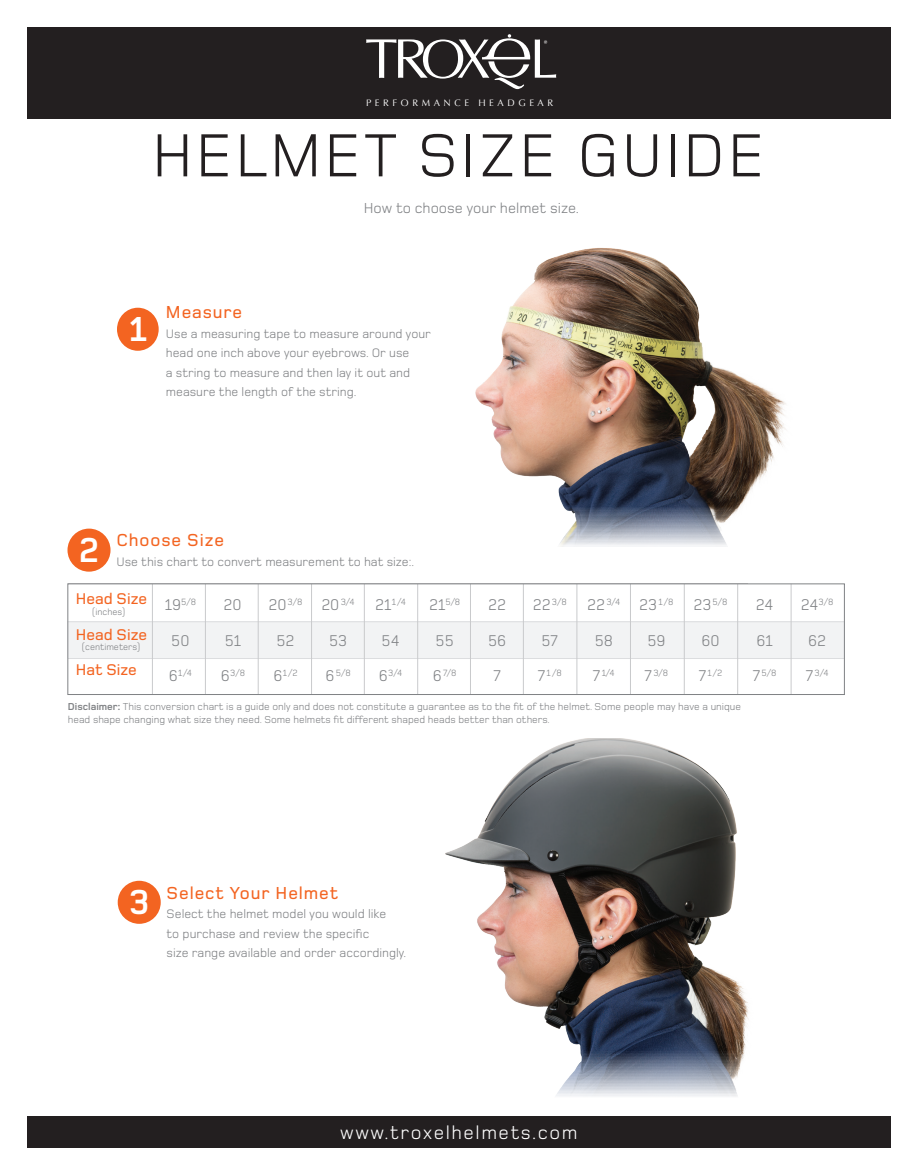
<style>
.page{position:relative;width:918px;height:1175px;background:#fff}
.page>*{position:absolute;margin:0;border:0;box-sizing:border-box;transform-origin:0 0}
.t1{font:63px "Foundry Monoline";letter-spacing:.04em;color:#231f20}
.t2{font:700 36px "Foundry Monoline";color:#fff}
.t3{font:19.5px "Foundry Monoline";letter-spacing:.08em;color:#fff}
.t4{font:500 18px "Foundry Monoline";letter-spacing:.05em;color:#f36421}
.t5{font:16.05px "Foundry Monoline";color:#808285}
.t6{font:500 16.05px "Foundry Monoline";color:#f36421}
.t7{font:15px "Foundry Monoline";color:#808285}
.t8{font:12.75px/19.5px "Foundry Monoline";color:#808285}
.t9{font:10.35px/12.5px "Foundry Monoline";color:#808285}
.t10{font:9.45px "Foundry Monoline";color:#808285}
.t11{font:9.45px "Optima";letter-spacing:.385em;color:#fff}
.s1{font-weight:400;color:#808285}
.s2{font-weight:400;font-size:9.45px;color:#808285}
.s3{font-size:16.05px}
.s4{font-weight:700}
</style>
<div class="page">
<div style="left:27px;top:27px;width:864px;height:92px;background:#231f20"></div>
<svg style="left:366px;top:34px;width:190px;height:55px"></svg>
<div style="left:117px;top:308px;width:42px;height:43px;background:#f36421;border-radius:50%"></div>
<div style="left:68px;top:528px;width:43px;height:43px;background:#f36421;border-radius:50%"></div>
<div style="left:118px;top:880px;width:43px;height:43px;background:#f36421;border-radius:50%"></div>
<div style="left:68px;top:621px;width:776px;height:37px;background:#f2f3f4"></div>
<hr style="left:68px;top:621px;width:776px;height:1px;background:#dcdddf">
<hr style="left:68px;top:658px;width:776px;height:1px;background:#dcdddf">
<hr style="left:152px;top:584px;width:1px;height:110px;background:#c9cacc">
<hr style="left:205px;top:584px;width:1px;height:110px;background:#c9cacc">
<hr style="left:258px;top:584px;width:1px;height:110px;background:#c9cacc">
<hr style="left:311px;top:584px;width:1px;height:110px;background:#c9cacc">
<hr style="left:364px;top:584px;width:1px;height:110px;background:#c9cacc">
<hr style="left:417px;top:584px;width:1px;height:110px;background:#c9cacc">
<hr style="left:470px;top:584px;width:1px;height:110px;background:#c9cacc">
<hr style="left:523px;top:584px;width:1px;height:110px;background:#c9cacc">
<hr style="left:577px;top:584px;width:1px;height:110px;background:#c9cacc">
<hr style="left:684px;top:584px;width:1px;height:110px;background:#c9cacc">
<hr style="left:630px;top:584px;width:1px;height:110px;background:#c9cacc">
<hr style="left:737px;top:584px;width:1px;height:110px;background:#c9cacc">
<hr style="left:791px;top:584px;width:1px;height:110px;background:#c9cacc">
<div style="left:67px;top:583px;width:778px;height:112px;border:1px solid #808285"></div>
<div style="left:27px;top:1116px;width:864px;height:32px;background:#231f20"></div>
<img style="left:445px;top:738px;width:304px;height:359px">
<img style="left:475px;top:248px;width:311px;height:299px">
<p class="t11" style="left:366px;top:97px;width:189px">PERFORMANCE HEADGEAR</p>
<h1 class="t1" style="left:152px;top:122px;width:614px">HELMET SIZE GUIDE</h1>
<p class="t7" style="left:364px;top:200px;width:217px">How to choose your helmet size.</p>
<h2 class="t2" style="left:129px;top:310px;width:19px">1</h2>
<h3 class="t4" style="left:166px;top:303px;width:78px">Measure</h3>
<p class="t8" style="left:166px;top:324px;width:267px">Use a measuring tape to measure around your head one inch above your eyebrows. Or use<br>a string to measure and then lay it out and measure the length of the string.</p>
<h2 class="t2" style="left:79px;top:531px;width:21px">2</h2>
<h3 class="t4" style="left:116px;top:531px;width:109px">Choose Size</h3>
<p class="t8" style="left:116px;top:552px;width:299px">Use this chart to convert measurement to hat size:.</p>
<p class="t6" style="left:76px;top:590px;width:122px">Head Size <span class="s1">19</span><span class="s2">5/8</span></p>
<p class="t5" style="left:223px;top:596px;width:20px">20</p>
<p class="t5" style="left:269px;top:596px;width:88px">20<sup>3/8</sup> 20<sup>3/4</sup></p>
<p class="t10" style="left:375px;top:596px;width:32px"><span class="s3">21</span>1/4</p>
<p class="t10" style="left:429px;top:596px;width:33px"><span class="s3">21</span>5/8</p>
<p class="t5" style="left:488px;top:596px;width:19px">22</p>
<p class="t10" style="left:533px;top:596px;width:36px"><span class="s3">22</span>3/8</p>
<p class="t10" style="left:587px;top:596px;width:142px"><span class="s3">22</span>3/4 <span class="s3">23</span>1/8 <span class="s3">23</span>5/8</p>
<p class="t5" style="left:756px;top:596px;width:19px">24</p>
<p class="t10" style="left:801px;top:596px;width:34px"><span class="s3">24</span>3/8</p>
<p class="t10" style="left:93px;top:607px;width:34px">(inches)</p>
<p class="t6" style="left:76px;top:626px;width:73px">Head Size</p>
<p class="t5" style="left:171px;top:632px;width:20px">50</p>
<p class="t5" style="left:225px;top:632px;width:18px">51</p>
<p class="t5" style="left:276px;top:632px;width:20px">52</p>
<p class="t5" style="left:329px;top:632px;width:20px">53</p>
<p class="t5" style="left:382px;top:632px;width:20px">54</p>
<p class="t5" style="left:436px;top:632px;width:20px">55</p>
<p class="t5" style="left:488px;top:632px;width:20px">56</p>
<p class="t5" style="left:542px;top:632px;width:18px">57</p>
<p class="t5" style="left:595px;top:632px;width:20px">58</p>
<p class="t5" style="left:647px;top:632px;width:20px">59</p>
<p class="t5" style="left:701px;top:632px;width:20px">60</p>
<p class="t5" style="left:756px;top:632px;width:18px">61</p>
<p class="t5" style="left:808px;top:632px;width:19px">62</p>
<p class="t10" style="left:82px;top:642px;width:59px">(centimeters)</p>
<p class="t6" style="left:76px;top:661px;width:63px">Hat Size</p>
<p class="t10" style="left:169px;top:667px;width:25px"><span class="s3">6</span>1/4</p>
<p class="t10" style="left:221px;top:667px;width:26px"><span class="s3">6</span>3/8</p>
<p class="t10" style="left:273px;top:667px;width:26px"><span class="s3">6</span>1/2</p>
<p class="t10" style="left:325px;top:667px;width:27px"><span class="s3">6</span>5/8</p>
<p class="t10" style="left:379px;top:667px;width:25px"><span class="s3">6</span>3/4</p>
<p class="t10" style="left:433px;top:667px;width:25px"><span class="s3">6</span>7/8</p>
<p class="t5" style="left:494px;top:667px;width:9px">7</p>
<p class="t10" style="left:538px;top:667px;width:25px"><span class="s3">7</span>1/8</p>
<p class="t10" style="left:593px;top:667px;width:23px"><span class="s3">7</span>1/4</p>
<p class="t10" style="left:645px;top:667px;width:25px"><span class="s3">7</span>3/8</p>
<p class="t10" style="left:699px;top:667px;width:25px"><span class="s3">7</span>1/2</p>
<p class="t10" style="left:753px;top:667px;width:25px"><span class="s3">7</span>5/8</p>
<p class="t10" style="left:806px;top:667px;width:24px"><span class="s3">7</span>3/4</p>
<p class="t9" style="left:68px;top:700px;width:675px"><span class="s4">Disclaimer:</span> This conversion chart is a guide only and does not constitute a guarantee as to the fit of the helmet. Some people may have a unique head shape changing what size they need. Some helmets fit different shaped heads better than others.</p>
<h2 class="t2" style="left:129px;top:883px;width:22px">3</h2>
<h3 class="t4" style="left:167px;top:883px;width:173px">Select Your Helmet</h3>
<p class="t8" style="left:167px;top:904px;width:241px">Select the helmet model you would like<br>to purchase and review the specific<br>size range available and order accordingly.</p>
<h3 class="t3" style="left:340px;top:1121px;width:239px">www.troxelhelmets.com</h3>
</div>
